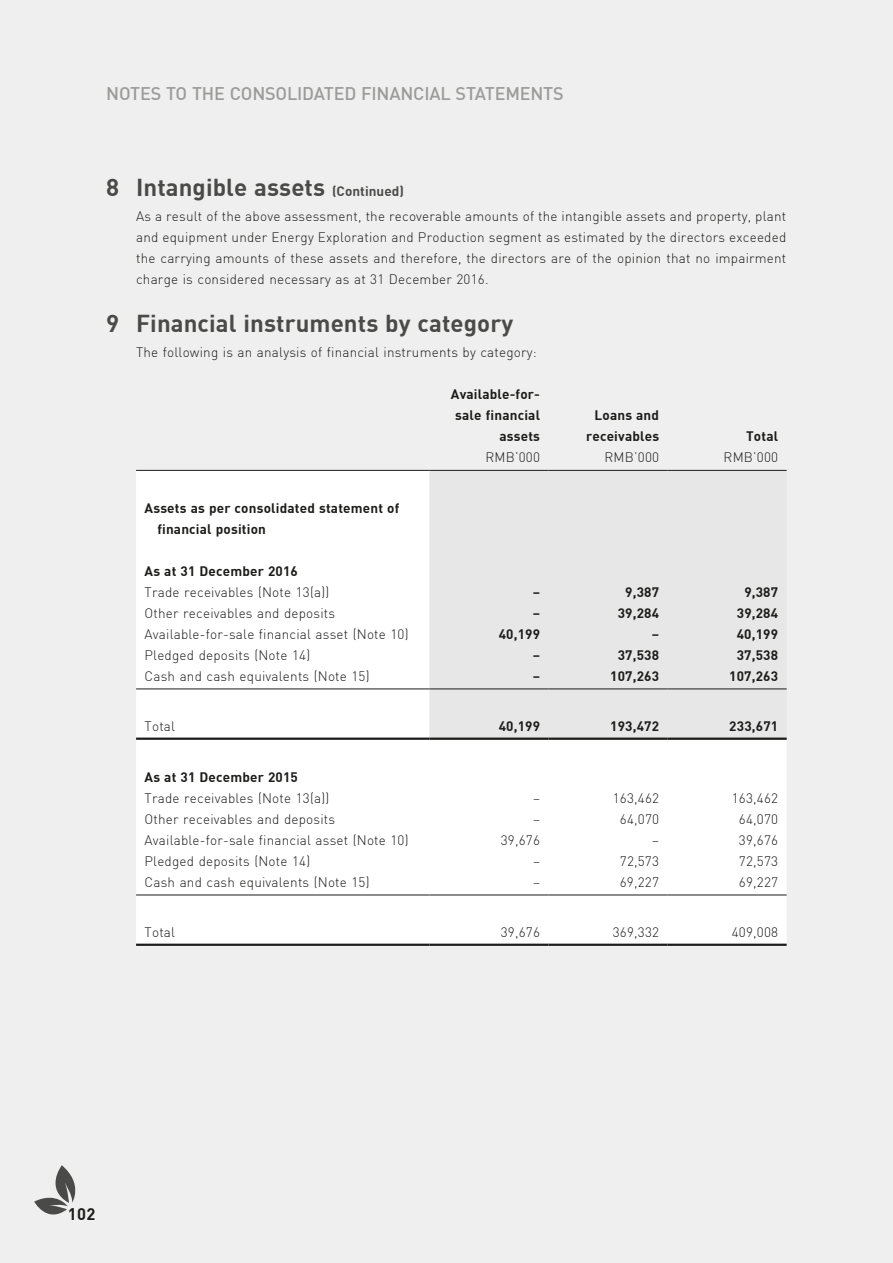
<style>
.page{position:relative;width:893px;height:1263px;background:#efefef}
.page>*{position:absolute;margin:0;border:0;box-sizing:border-box;transform-origin:0 0}
.t1{font:700 24px "DIN";letter-spacing:.005em;color:#4a4a49}
.t2{font:500 18px "DIN";letter-spacing:-.01em;color:#9b9b9a}
.t3{font:700 16.5px "DIN";color:#1c1c1b}
.t4{font:300 13.5px/21px "DIN";letter-spacing:.015em;color:#1c1c1b;text-align:justify}
.t5{font:700 13.5px/21px "DIN";letter-spacing:.015em;color:#1c1c1b;text-align:right}
.s1{font-size:13.5px}
</style>
<div class="page">
<svg style="left:34px;top:1165px;width:42px;height:50px"></svg>
<div style="left:136px;top:471px;width:651px;height:473px;background:#fff"></div>
<svg style="left:429px;top:471px;width:358px;height:266px"></svg>
<hr style="left:136px;top:470px;width:293px;height:1px;background:#1c1c1b">
<hr style="left:429px;top:470px;width:120px;height:1px;background:#1c1c1b">
<hr style="left:549px;top:470px;width:119px;height:1px;background:#1c1c1b">
<hr style="left:668px;top:470px;width:119px;height:1px;background:#1c1c1b">
<hr style="left:136px;top:688px;width:293px;height:1px;background:#1c1c1b">
<hr style="left:429px;top:688px;width:120px;height:1px;background:#1c1c1b">
<hr style="left:549px;top:688px;width:119px;height:1px;background:#1c1c1b">
<hr style="left:668px;top:688px;width:119px;height:1px;background:#1c1c1b">
<hr style="left:136px;top:737px;width:293px;height:3px;background:#1c1c1b">
<hr style="left:429px;top:737px;width:120px;height:3px;background:#1c1c1b">
<hr style="left:549px;top:737px;width:119px;height:3px;background:#1c1c1b">
<hr style="left:668px;top:737px;width:119px;height:3px;background:#1c1c1b">
<hr style="left:136px;top:895px;width:293px;height:1px;background:#1c1c1b">
<hr style="left:429px;top:895px;width:120px;height:1px;background:#1c1c1b">
<hr style="left:549px;top:895px;width:119px;height:1px;background:#1c1c1b">
<hr style="left:668px;top:895px;width:119px;height:1px;background:#1c1c1b">
<hr style="left:136px;top:944px;width:293px;height:2px;background:#1c1c1b">
<hr style="left:429px;top:944px;width:120px;height:2px;background:#1c1c1b">
<hr style="left:549px;top:944px;width:119px;height:2px;background:#1c1c1b">
<hr style="left:668px;top:944px;width:119px;height:2px;background:#1c1c1b">
<h2 class="t2" style="left:106px;top:82px;width:459px">NOTES TO THE CONSOLIDATED FINANCIAL STATEMENTS</h2>
<h1 class="t1" style="left:106px;top:171px;width:299px">8 Intangible assets <span class="s1">(Continued)</span></h1>
<p class="t4" style="left:136px;top:205px;width:652px">As a result of the above assessment, the recoverable amounts of the intangible assets and property, plant and equipment under Energy Exploration and Production segment as estimated by the directors exceeded the carrying amounts of these assets and therefore, the directors are of the opinion that no impairment charge is considered necessary as at 31 December 2016.</p>
<h1 class="t1" style="left:106px;top:308px;width:408px">9 Financial instruments by category</h1>
<p class="t4" style="left:136px;top:342px;width:402px">The following is an analysis of financial instruments by category:</p>
<p class="t5" style="left:451px;top:383px;width:91px">Available-for&shy;sale financial assets</p>
<p class="t5" style="left:586px;top:404px;width:74px">Loans and receivables</p>
<p class="t5" style="left:746px;top:425px;width:34px">Total</p>
<p class="t4" style="left:485px;top:447px;width:56px">RMB’000</p>
<p class="t4" style="left:605px;top:447px;width:56px">RMB’000</p>
<p class="t4" style="left:724px;top:447px;width:56px">RMB’000</p>
<p class="t5" style="left:157px;top:497px;width:244px;text-align:left;text-indent:-13px">Assets as per consolidated statement of financial position</p>
<p class="t5" style="left:145px;top:560px;width:155px">As at 31 December 2016</p>
<p class="t4" style="left:145px;top:581px;width:186px">Trade receivables (Note 13(a))</p>
<p class="t5" style="left:533px;top:581px;width:9px">–</p>
<p class="t5" style="left:625px;top:581px;width:35px">9,387</p>
<p class="t5" style="left:744px;top:581px;width:35px">9,387</p>
<p class="t4" style="left:145px;top:602px;width:192px">Other receivables and deposits</p>
<p class="t5" style="left:533px;top:602px;width:9px">–</p>
<p class="t5" style="left:618px;top:602px;width:43px">39,284</p>
<p class="t5" style="left:737px;top:602px;width:43px">39,284</p>
<p class="t4" style="left:145px;top:623px;width:266px">Available-for-sale financial asset (Note 10)</p>
<p class="t5" style="left:499px;top:623px;width:43px">40,199</p>
<p class="t5" style="left:652px;top:623px;width:9px">–</p>
<p class="t5" style="left:737px;top:623px;width:43px">40,199</p>
<p class="t4" style="left:145px;top:644px;width:167px">Pledged deposits (Note 14)</p>
<p class="t5" style="left:533px;top:644px;width:9px">–</p>
<p class="t5" style="left:618px;top:644px;width:43px">37,538</p>
<p class="t5" style="left:737px;top:644px;width:43px">37,538</p>
<p class="t4" style="left:145px;top:665px;width:227px">Cash and cash equivalents (Note 15)</p>
<p class="t5" style="left:533px;top:665px;width:9px">–</p>
<p class="t5" style="left:610px;top:665px;width:50px">107,263</p>
<p class="t5" style="left:729px;top:665px;width:50px">107,263</p>
<p class="t4" style="left:145px;top:716px;width:32px">Total</p>
<p class="t5" style="left:499px;top:715px;width:43px">40,199</p>
<p class="t5" style="left:610px;top:715px;width:50px">193,472</p>
<p class="t5" style="left:729px;top:715px;width:50px">233,671</p>
<p class="t5" style="left:145px;top:766px;width:155px">As at 31 December 2015</p>
<p class="t4" style="left:145px;top:787px;width:186px">Trade receivables (Note 13(a))</p>
<p class="t4" style="left:533px;top:787px;width:8px">–</p>
<p class="t4" style="left:613px;top:787px;width:48px">163,462</p>
<p class="t4" style="left:732px;top:787px;width:48px">163,462</p>
<p class="t4" style="left:145px;top:808px;width:192px">Other receivables and deposits</p>
<p class="t4" style="left:533px;top:808px;width:8px">–</p>
<p class="t4" style="left:620px;top:808px;width:41px">64,070</p>
<p class="t4" style="left:739px;top:808px;width:41px">64,070</p>
<p class="t4" style="left:145px;top:829px;width:266px">Available-for-sale financial asset (Note 10)</p>
<p class="t4" style="left:501px;top:829px;width:41px">39,676</p>
<p class="t4" style="left:652px;top:829px;width:8px">–</p>
<p class="t4" style="left:739px;top:829px;width:41px">39,676</p>
<p class="t4" style="left:145px;top:850px;width:167px">Pledged deposits (Note 14)</p>
<p class="t4" style="left:533px;top:850px;width:8px">–</p>
<p class="t4" style="left:620px;top:850px;width:41px">72,573</p>
<p class="t4" style="left:739px;top:850px;width:41px">72,573</p>
<p class="t4" style="left:145px;top:871px;width:227px">Cash and cash equivalents (Note 15)</p>
<p class="t4" style="left:533px;top:871px;width:8px">–</p>
<p class="t4" style="left:620px;top:871px;width:41px">69,227</p>
<p class="t4" style="left:739px;top:871px;width:41px">69,227</p>
<p class="t4" style="left:145px;top:922px;width:32px">Total</p>
<p class="t4" style="left:501px;top:922px;width:41px">39,676</p>
<p class="t4" style="left:613px;top:922px;width:48px">369,332</p>
<p class="t4" style="left:732px;top:922px;width:48px">409,008</p>
<p class="t3" style="left:68px;top:1203px;width:29px">102</p>
</div>
